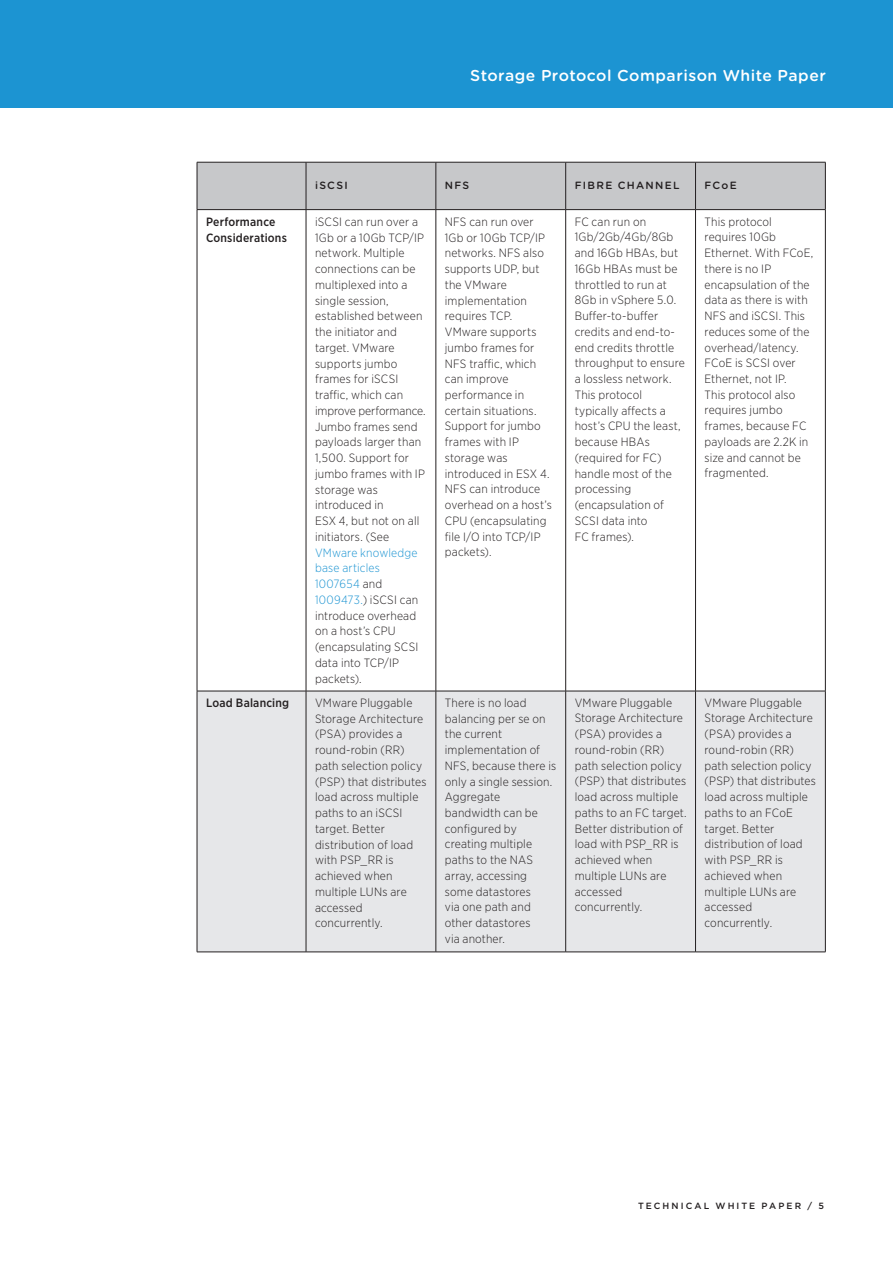
<style>
.page{position:relative;width:893px;height:1263px;background:#fff}
.page>*{position:absolute;margin:0;border:0;box-sizing:border-box;transform-origin:0 0}
.t1{font:500 15.75px "Gotham Rounded";letter-spacing:.03em;color:#fff}
.t2{font:300 12px/15.8px "Gotham Narrow";letter-spacing:.015em;color:#231f20}
.t3{font:500 12px/15.8px "Gotham Narrow";letter-spacing:.02em;color:#231f20}
.t4{font:500 10.5px "Gotham Rounded";letter-spacing:.125em;color:#231f20}
.t5{font:500 9px "Gotham";letter-spacing:.23em;color:#231f20}
.s1{color:#1c94d2}
</style>
<div class="page">
<div style="left:0;top:0;width:893px;height:108px;background:#1c94d2"></div>
<div style="left:198px;top:163px;width:627px;height:46px;background:#c7c8ca"></div>
<div style="left:198px;top:692px;width:627px;height:260px;background:#e6e7e9"></div>
<hr style="left:306px;top:162px;width:1px;height:47px;background:#231f20">
<hr style="left:436px;top:162px;width:1px;height:47px;background:#231f20">
<hr style="left:565px;top:162px;width:1px;height:47px;background:#231f20">
<hr style="left:695px;top:162px;width:1px;height:47px;background:#231f20">
<hr style="left:306px;top:210px;width:1px;height:481px;background:#231f20">
<hr style="left:436px;top:210px;width:1px;height:481px;background:#231f20">
<hr style="left:565px;top:210px;width:1px;height:481px;background:#231f20">
<hr style="left:695px;top:210px;width:1px;height:481px;background:#231f20">
<hr style="left:197px;top:691px;width:109px;height:1px;background:#231f20">
<hr style="left:306px;top:691px;width:130px;height:1px;background:#231f20">
<hr style="left:306px;top:691px;width:1px;height:261px;background:#231f20">
<hr style="left:436px;top:691px;width:130px;height:1px;background:#231f20">
<hr style="left:436px;top:691px;width:1px;height:261px;background:#231f20">
<hr style="left:566px;top:691px;width:129px;height:1px;background:#231f20">
<hr style="left:565px;top:691px;width:1px;height:261px;background:#231f20">
<hr style="left:695px;top:691px;width:130px;height:1px;background:#231f20">
<hr style="left:695px;top:691px;width:1px;height:261px;background:#231f20">
<hr style="left:197px;top:952px;width:109px;height:1px;background:#231f20">
<hr style="left:306px;top:952px;width:130px;height:1px;background:#231f20">
<hr style="left:436px;top:952px;width:130px;height:1px;background:#231f20">
<hr style="left:566px;top:952px;width:129px;height:1px;background:#231f20">
<hr style="left:695px;top:952px;width:130px;height:1px;background:#231f20">
<hr style="left:197px;top:210px;width:1px;height:481px;background:#231f20">
<hr style="left:825px;top:210px;width:1px;height:481px;background:#231f20">
<hr style="left:197px;top:691px;width:1px;height:261px;background:#231f20">
<hr style="left:825px;top:691px;width:1px;height:261px;background:#231f20">
<hr style="left:197px;top:162px;width:109px;height:1px;background:#231f20">
<hr style="left:197px;top:162px;width:1px;height:47px;background:#231f20">
<hr style="left:306px;top:162px;width:130px;height:1px;background:#231f20">
<hr style="left:436px;top:162px;width:130px;height:1px;background:#231f20">
<hr style="left:566px;top:162px;width:129px;height:1px;background:#231f20">
<hr style="left:695px;top:162px;width:130px;height:1px;background:#231f20">
<hr style="left:825px;top:162px;width:1px;height:47px;background:#231f20">
<hr style="left:197px;top:209px;width:109px;height:1px;background:#231f20">
<hr style="left:306px;top:209px;width:130px;height:1px;background:#231f20">
<hr style="left:436px;top:209px;width:130px;height:1px;background:#231f20">
<hr style="left:566px;top:209px;width:129px;height:1px;background:#231f20">
<hr style="left:695px;top:209px;width:130px;height:1px;background:#231f20">
<h1 class="t1" style="left:470px;top:64px;width:357px">Storage Protocol Comparison White Paper</h1>
<p class="t4" style="left:315px;top:178px;width:34px">iSCSI</p>
<p class="t4" style="left:445px;top:178px;width:26px">NFS</p>
<p class="t4" style="left:575px;top:178px;width:106px">Fi bre Chann el</p>
<p class="t4" style="left:704px;top:178px;width:32px">FCoE</p>
<p class="t3" style="left:206px;top:214px;width:82px">Performance<br>Considerations</p>
<p class="t2" style="left:315px;top:214px;width:112px">iSCSI can run over a<br>1Gb or a 10Gb TCP/IP network. Multiple connections can be multiplexed into a single session, established between the initiator and target. VMware supports jumbo frames for iSCSI traffic, which can improve performance.<br>Jumbo frames send payloads larger than<br>1,500. Support for jumbo frames with IP storage was introduced in<br>ESX 4, but not on all initiators. (See</p>
<p class="t2" style="left:315px;top:544px;width:105px"><span class="s1">VMware knowledge base articles<br>1007654</span> and<br><span class="s1">1009473.</span>) iSCSI can introduce overhead on a host’s CPU (encapsulating SCSI data into TCP/IP packets).</p>
<p class="t2" style="left:445px;top:213px;width:109px">NFS can run over<br>1Gb or 10Gb TCP/IP networks. NFS also supports UDP, but the VMware implementation requires TCP.<br>VMware supports jumbo frames for<br>NFS traffic, which can improve performance in certain situations.<br>Support for jumbo frames with IP storage was introduced in ESX 4.<br>NFS can introduce overhead on a host’s<br>CPU (encapsulating file I/O into TCP/IP packets).</p>
<p class="t2" style="left:575px;top:213px;width:112px">FC can run on<br>1Gb/2Gb/4Gb/8Gb and 16Gb HBAs, but<br>16Gb HBAs must be throttled to run at<br>8Gb in vSphere 5.0.<br>Buffer-to-buffer credits and end-to&shy;end credits throttle throughput to ensure a lossless network.<br>This protocol typically affects a host’s CPU the least, because HBAs (required for FC) handle most of the processing (encapsulation of<br>SCSI data into<br>FC frames).</p>
<p class="t2" style="left:704px;top:213px;width:110px">This protocol requires 10Gb<br>Ethernet. With FCoE, there is no IP encapsulation of the data as there is with<br>NFS and iSCSI. This reduces some of the overhead/latency.<br>FCoE is SCSI over<br>Ethernet, not IP.<br>This protocol also requires jumbo frames, because FC payloads are 2.2K in size and cannot be fragmented.</p>
<p class="t3" style="left:206px;top:695px;width:85px">Load Balancing</p>
<p class="t2" style="left:315px;top:694px;width:113px">VMware Pluggable<br>Storage Architecture (PSA) provides a round-robin (RR) path selection policy (PSP) that distributes load across multiple paths to an iSCSI target. Better distribution of load with PSP_RR is achieved when multiple LUNs are accessed concurrently.</p>
<p class="t2" style="left:445px;top:694px;width:113px">There is no load balancing per se on the current implementation of<br>NFS, because there is only a single session.<br>Aggregate bandwidth can be configured by creating multiple paths to the NAS array, accessing some datastores<br>via one path and other datastores<br>via another.</p>
<p class="t2" style="left:575px;top:694px;width:113px">VMware Pluggable<br>Storage Architecture (PSA) provides a round-robin (RR) path selection policy (PSP) that distributes load across multiple paths to an FC target.<br>Better distribution of load with PSP_RR is achieved when multiple LUNs are accessed concurrently.</p>
<p class="t2" style="left:704px;top:694px;width:113px">VMware Pluggable<br>Storage Architecture (PSA) provides a round-robin (RR) path selection policy (PSP) that distributes load across multiple paths to an FCoE target. Better distribution of load with PSP_RR is achieved when multiple LUNs are accessed concurrently.</p>
<p class="t5" style="left:638px;top:1200px;width:187px">TECHNICAL WHITE PAP ER / 5</p>
</div>
